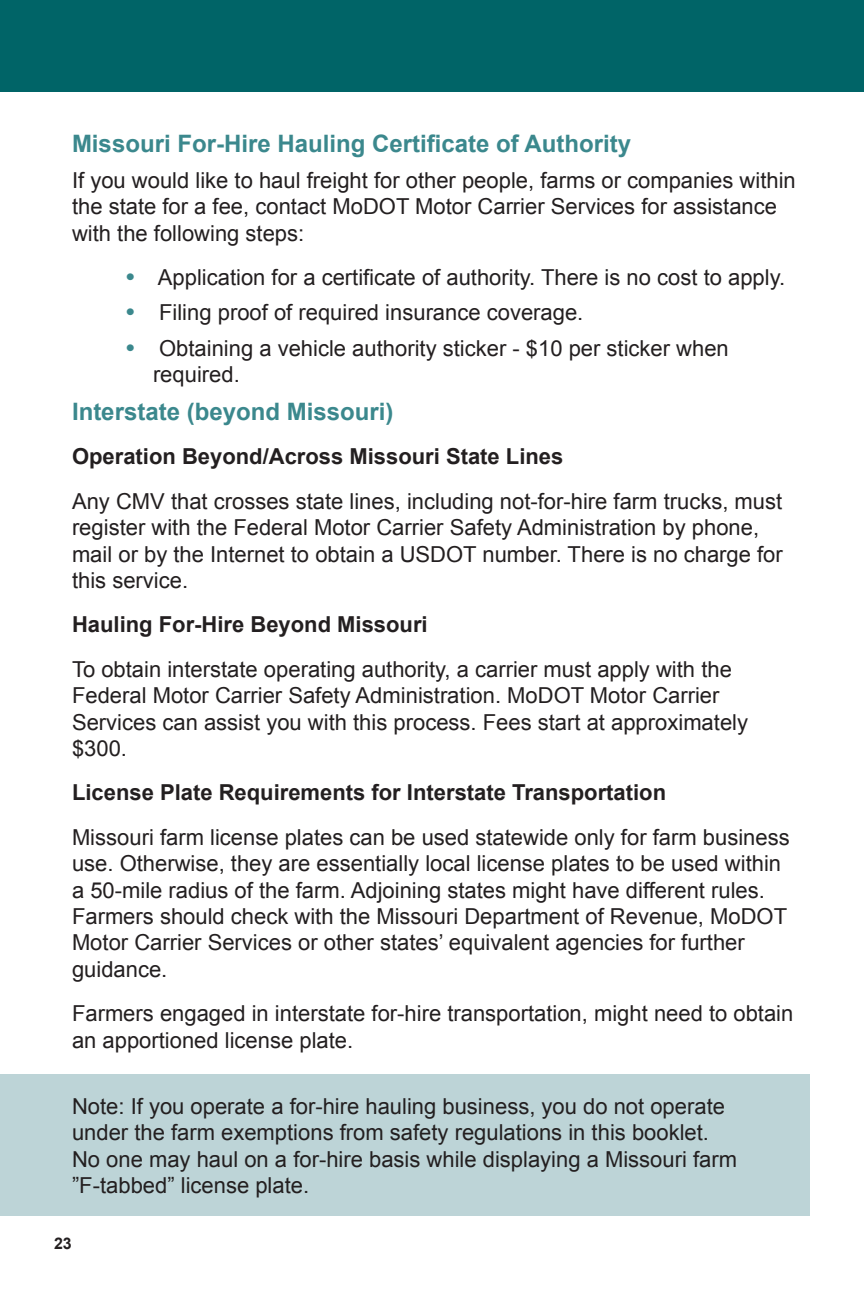
<style>
.page{position:relative;width:864px;height:1296px;background:#fff}
.page>*{position:absolute;margin:0;border:0;box-sizing:border-box;transform-origin:0 0}
.Round_Bullets{font:700 24px "Arial";color:#3b888d}
.t1{font:22px/26.4px "Arial";color:#231f20}
.t2{font:700 22px "Arial";color:#231f20}
.t3{font:700 16px "Arial";color:#231f20}
.s1{font-weight:700;font-size:24px;color:#3b888d}
</style>
<div class="page">
<div style="left:0;top:0;width:864px;height:92px;background:#006467"></div>
<div style="left:0;top:1075px;width:810px;height:141px;background:#bdd4d7"></div>
<p class="Round_Bullets" style="left:72px;top:128px;width:561px">Missouri For-Hire Hauling Certificate of Authority</p>
<p class="t1" style="left:72px;top:167px;width:725px">If you would like to haul freight for other people, farms or companies within the state for a fee, contact MoDOT Motor Carrier Services for assistance with the following steps:</p>
<p class="t1" style="left:126px;top:264px;width:661px"><span class="s1">•</span> Application for a certificate of authority. There is no cost to apply.</p>
<p class="t1" style="left:126px;top:300px;width:459px"><span class="s1">•</span> Filing proof of required insurance coverage.</p>
<p class="t1" style="left:153px;top:335px;width:577px;text-indent:-27px"><span class="s1">•</span> Obtaining a vehicle authority sticker - $10 per sticker when required.</p>
<p class="Round_Bullets" style="left:72px;top:396px;width:323px">Interstate (beyond Missouri)</p>
<p class="t2" style="left:72px;top:442px;width:493px">Operation Beyond/Across Missouri State Lines</p>
<p class="t1" style="left:72px;top:488px;width:712px">Any CMV that crosses state lines, including not-for-hire farm trucks, must register with the Federal Motor Carrier Safety Administration by phone, mail or by the Internet to obtain a USDOT number. There is no charge for this service.</p>
<p class="t2" style="left:72px;top:610px;width:357px">Hauling For-Hire Beyond Missouri</p>
<p class="t1" style="left:72px;top:656px;width:678px">To obtain interstate operating authority, a carrier must apply with the Federal Motor Carrier Safety Administration. MoDOT Motor Carrier Services can assist you with this process. Fees start at approximately $300.</p>
<p class="t2" style="left:72px;top:778px;width:596px">License Plate Requirements for Interstate Transportation</p>
<p class="t1" style="left:72px;top:824px;width:719px">Missouri farm license plates can be used statewide only for farm business use. Otherwise, they are essentially local license plates to be used within a 50-mile radius of the farm. Adjoining states might have different rules.<br>Farmers should check with the Missouri Department of Revenue, MoDOT Motor Carrier Services or other states’ equivalent agencies for further guidance.</p>
<p class="t1" style="left:72px;top:1001px;width:723px">Farmers engaged in interstate for-hire transportation, might need to obtain an apportioned license plate.</p>
<p class="t1" style="left:72px;top:1093px;width:667px">Note: If you operate a for-hire hauling business, you do not operate under the farm exemptions from safety regulations in this booklet.<br>No one may haul on a for-hire basis while displaying a Missouri farm ”F-tabbed” license plate.</p>
<p class="t3" style="left:54px;top:1233px;width:19px">23</p>
</div>
